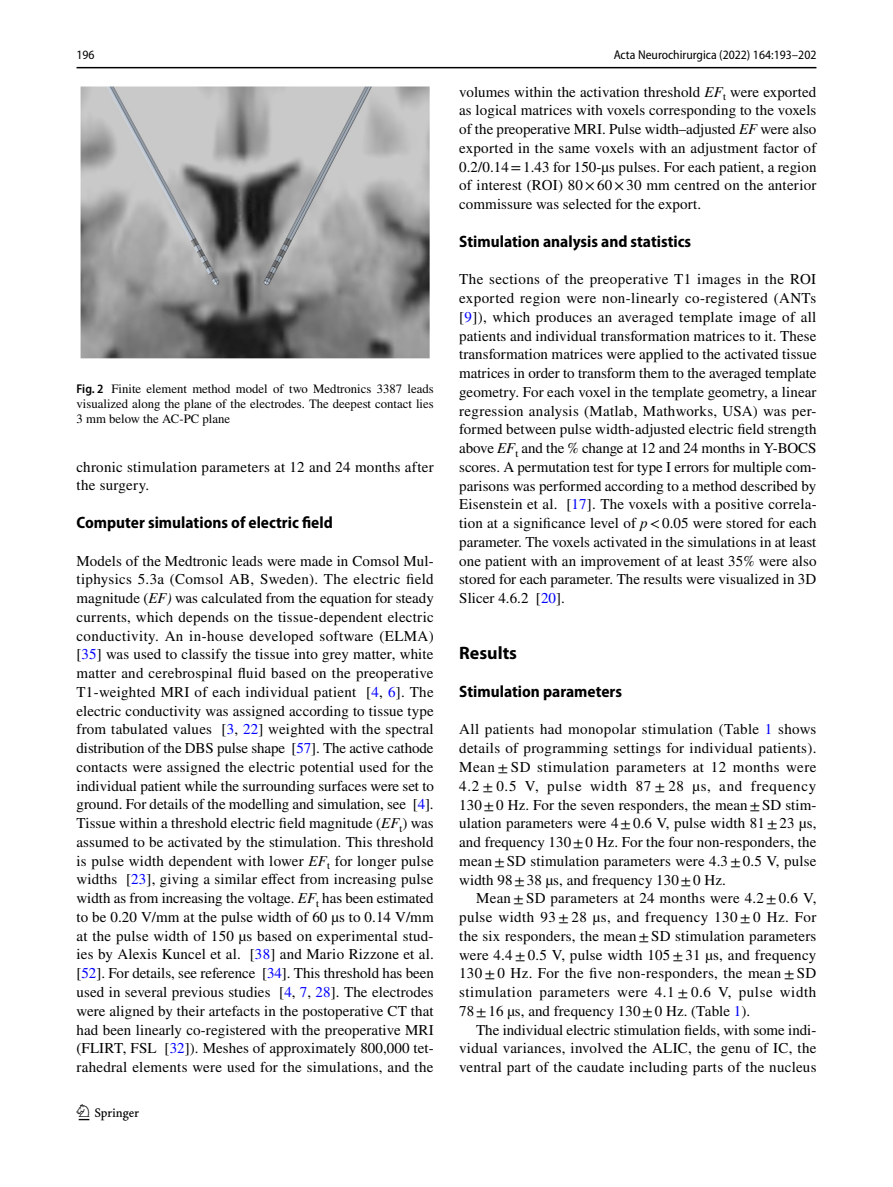
<style>
.page{position:relative;width:893px;height:1187px;background:#fff}
.page>*{position:absolute;margin:0;border:0;box-sizing:border-box;transform-origin:0 0}
.t1{font:22.5px "Springnew Regular 2";color:#000}
.t2{font:700 18px "Myriad Pro";color:#000}
.t3{font:700 semi-condensed 16.5px "Myriad Pro";color:#000}
.t4{font:15px/18.8px "STIX";letter-spacing:.015em;color:#000;text-align:justify}
.t5{font:12.75px/15px "STIX";color:#000;text-align:justify}
.t6{font:12.75px "Myriad Pro Semi Cn 3";color:#000}
.t7{font:semi-condensed 12.75px "Myriad Pro";color:#000}
.s1{font-family:"Myriad Pro";font-weight:600;font-stretch:semi-condensed}
.s2{font-style:italic}
.s3{color:#00f}
</style>
<div class="page">
<hr style="left:77px;top:67px;width:739px;height:1px;background:#000">
<img style="left:81px;top:87px;width:348px;height:271px">
<p class="t7" style="left:77px;top:48px;width:20px">196</p>
<p class="t6" style="left:614px;top:48px;width:204px">Acta Neurochirurgica (2022) 164:193–202</p>
<p class="t5" style="left:77px;top:382px;width:359px"><span class="s1">Fig. 2</span> Finite element method model of two Medtronics 3387 leads visualized along the plane of the electrodes. The deepest contact lies 3 mm below the AC-PC plane</p>
<p class="t4" style="left:77px;top:458px;width:359px">chronic stimulation parameters at 12 and 24 months after the surgery.</p>
<p class="t3" style="left:77px;top:513px;width:258px">Computer simulations of electric field</p>
<p class="t4" style="left:77px;top:552px;width:359px">Models of the Medtronic leads were made in Comsol Mul&shy;tiphysics 5.3a (Comsol AB, Sweden). The electric field magnitude (<span class="s2">EF)</span> was calculated from the equation for steady currents, which depends on the tissue-dependent electric conductivity. An in-house developed software (ELMA) [<span class="s3">35</span>] was used to classify the tissue into grey matter, white matter and cerebrospinal fluid based on the preoperative T1-weighted MRI of each individual patient [<span class="s3">4</span>, <span class="s3">6</span>]. The electric conductivity was assigned according to tissue type from tabulated values [<span class="s3">3</span>, <span class="s3">22</span>] weighted with the spectral distribution of the DBS pulse shape [<span class="s3">57</span>]. The active cathode contacts were assigned the electric potential used for the individual patient while the surrounding surfaces were set to ground. For details of the modelling and simulation, see [<span class="s3">4</span>].<br>Tissue within a threshold electric field magnitude (<span class="s2">EF</span><sub>t</sub>) was assumed to be activated by the stimulation. This threshold is pulse width dependent with lower <span class="s2">EF</span><sub>t</sub> for longer pulse widths [<span class="s3">23</span>], giving a similar effect from increasing pulse width as from increasing the voltage. <span class="s2">EF</span><sub>t</sub> has been estimated to be 0.20 V/mm at the pulse width of 60 µs to 0.14 V/mm at the pulse width of 150 µs based on experimental stud&shy;ies by Alexis Kuncel et al. [<span class="s3">38</span>] and Mario Rizzone et al. [<span class="s3">52</span>]. For details, see reference [<span class="s3">34</span>]. This threshold has been used in several previous studies [<span class="s3">4</span>, <span class="s3">7</span>, <span class="s3">28</span>]. The electrodes were aligned by their artefacts in the postoperative CT that had been linearly co-registered with the preoperative MRI (FLIRT, FSL [<span class="s3">32</span>]). Meshes of approximately 800,000 tet&shy;rahedral elements were used for the simulations, and the</p>
<h1 class="t1" style="left:79px;top:1104px;width:62px">1 3</h1>
<p class="t4" style="left:459px;top:83px;width:359px">volumes within the activation threshold <span class="s2">EF</span><sub>t</sub> were exported as logical matrices with voxels corresponding to the voxels of the preoperative MRI. Pulse width–adjusted <span class="s2">EF</span> were also exported in the same voxels with an adjustment factor of 0.2/0.14=1.43 for 150-µs pulses. For each patient, a region of interest (ROI) 80×60×30 mm centred on the anterior commissure was selected for the export.</p>
<p class="t3" style="left:459px;top:232px;width:233px">Stimulation analysis and statistics</p>
<p class="t4" style="left:459px;top:271px;width:359px">The sections of the preoperative T1 images in the ROI exported region were non-linearly co-registered (ANTs [<span class="s3">9</span>]), which produces an averaged template image of all patients and individual transformation matrices to it. These transformation matrices were applied to the activated tissue matrices in order to transform them to the averaged template geometry. For each voxel in the template geometry, a linear regression analysis (Matlab, Mathworks, USA) was per&shy;formed between pulse width-adjusted electric field strength above <span class="s2">EF</span><sub>t</sub> and the % change at 12 and 24 months in Y-BOCS scores. A permutation test for type I errors for multiple com&shy;parisons was performed according to a method described by Eisenstein et al. [<span class="s3">17</span>]. The voxels with a positive correla&shy;tion at a significance level of <span class="s2">p</span>&lt;0.05 were stored for each parameter. The voxels activated in the simulations in at least one patient with an improvement of at least 35% were also stored for each parameter. The results were visualized in 3D Slicer 4.6.2 [<span class="s3">20</span>].</p>
<p class="t2" style="left:459px;top:641px;width:59px">Results</p>
<p class="t3" style="left:459px;top:682px;width:164px">Stimulation parameters</p>
<p class="t4" style="left:459px;top:721px;width:359px">All patients had monopolar stimulation (Table <span class="s3">1</span> shows details of programming settings for individual patients).<br>Mean ± SD stimulation parameters at 12 months were 4.2 ± 0.5 V, pulse width 87 ± 28 µs, and frequency 130±0 Hz. For the seven responders, the mean±SD stim&shy;ulation parameters were 4±0.6 V, pulse width 81±23 µs, and frequency 130±0 Hz. For the four non-responders, the mean±SD stimulation parameters were 4.3±0.5 V, pulse width 98±38 µs, and frequency 130±0 Hz.</p>
<p class="t4" style="left:459px;top:889px;width:359px;text-indent:17px">Mean±SD parameters at 24 months were 4.2±0.6 V, pulse width 93 ± 28 µs, and frequency 130 ± 0 Hz. For the six responders, the mean±SD stimulation parameters were 4.4±0.5 V, pulse width 105±31 µs, and frequency 130±0 Hz. For the five non-responders, the mean ±SD stimulation parameters were 4.1 ± 0.6 V, pulse width 78±16 µs, and frequency 130±0 Hz. (Table <span class="s3">1</span>).</p>
<p class="t4" style="left:459px;top:1021px;width:359px;text-indent:17px">The individual electric stimulation fields, with some indi&shy;vidual variances, involved the ALIC, the genu of IC, the ventral part of the caudate including parts of the nucleus</p>
</div>
